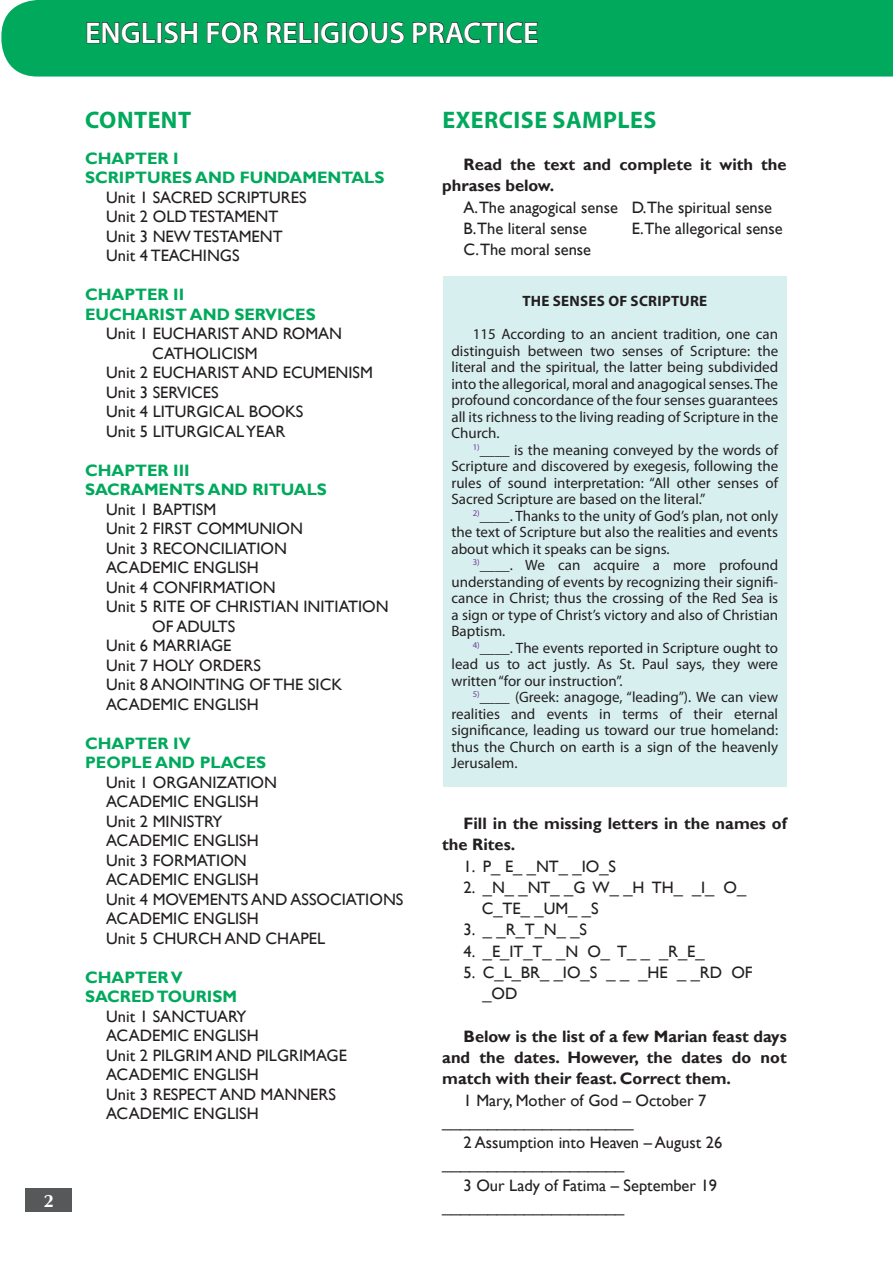
<style>
.page{position:relative;width:893px;height:1263px;background:#fff}
.page>*{position:absolute;margin:0;border:0;box-sizing:border-box;transform-origin:0 0}
.t1{font:600 30px "Myriad Pro";color:#fff}
.t2{font:700 24px "Myriad Pro";letter-spacing:.02em;color:#00a95c}
.t3{font:700 18px "Zapf Humnst EU";color:#fff}
.t4{font:16.5px/19.5px "Gill Sans";color:#231f20}
.t5{font:700 16.5px/21.3px "Gill Sans";color:#231f20}
.t6{font:700 16.5px/19.5px "Gill Sans";color:#00a95c}
.t7{font:15px/16.5px "Myriad Pro";color:#231f20;text-align:justify}
.t8{font:700 15px "Myriad Pro";letter-spacing:.02em;color:#231f20}
</style>
<div class="page">
<div style="left:1px;top:0;width:892px;height:77px;background:#00a95c"></div>
<div style="left:26px;top:1188px;width:46px;height:24px;background:#57585a"></div>
<svg style="left:86px;top:22px;width:70px;height:22px;background:#08854c"></svg>
<div style="left:157px;top:22px;width:5px;height:21px;border:1px solid #231f20"></div>
<svg style="left:164px;top:21px;width:34px;height:23px"></svg>
<svg style="left:207px;top:21px;width:52px;height:23px"></svg>
<svg style="left:266px;top:22px;width:46px;height:22px"></svg>
<div style="left:314px;top:22px;width:5px;height:21px;border:1px solid #231f20"></div>
<svg style="left:321px;top:22px;width:18px;height:22px"></svg>
<div style="left:342px;top:22px;width:4px;height:21px;border:1px solid #231f20"></div>
<svg style="left:349px;top:21px;width:55px;height:23px"></svg>
<svg style="left:412px;top:19px;width:86px;height:25px;background:#078c4f"></svg>
<div style="left:499px;top:22px;width:5px;height:21px;border:1px solid #231f20"></div>
<svg style="left:506px;top:21px;width:32px;height:23px"></svg>
<div style="left:443px;top:276px;width:344px;height:511px;background:#d8eff0"></div>
<p class="t3" style="left:44px;top:1190px;width:11px">2</p>
<h1 class="t1" style="left:85px;top:14px;width:455px">ENGLISH FOR RELIGIOUS PRACTICE</h1>
<h2 class="t2" style="left:85px;top:104px;width:107px">CONTENT</h2>
<p class="t6" style="left:85px;top:149px;width:301px">CHAPTER I<br>SCRIPTURES AND FUNDAMENTALS</p>
<p class="t4" style="left:106px;top:188px;width:202px">Unit 1 SACRED SCRIPTURES<br>Unit 2 OLD TESTAMENT<br>Unit 3 NEW TESTAMENT<br>Unit 4 TEACHINGS</p>
<p class="t6" style="left:85px;top:285px;width:232px">CHAPTER II<br>EUCHARIST AND SERVICES</p>
<p class="t4" style="left:106px;top:324px;width:237px">Unit 1 EUCHARIST AND ROMAN</p>
<p class="t4" style="left:152px;top:344px;width:107px">CATHOLICISM</p>
<p class="t4" style="left:106px;top:363px;width:268px">Unit 2 EUCHARIST AND ECUMENISM</p>
<p class="t4" style="left:106px;top:383px;width:114px">Unit 3 SERVICES</p>
<p class="t4" style="left:106px;top:402px;width:199px">Unit 4 LITURGICAL BOOKS</p>
<p class="t4" style="left:106px;top:422px;width:181px">Unit 5 LITURGICAL YEAR</p>
<p class="t6" style="left:85px;top:461px;width:243px">CHAPTER III<br>SACRAMENTS AND RITUALS</p>
<p class="t4" style="left:106px;top:500px;width:112px">Unit 1 BAPTISM</p>
<p class="t4" style="left:106px;top:519px;width:198px">Unit 2 FIRST COMMUNION</p>
<p class="t4" style="left:106px;top:539px;width:182px">Unit 3 RECONCILIATION</p>
<p class="t4" style="left:106px;top:558px;width:154px">ACADEMIC ENGLISH</p>
<p class="t4" style="left:106px;top:578px;width:171px">Unit 4 CONFIRMATION</p>
<p class="t4" style="left:106px;top:597px;width:284px">Unit 5 RITE OF CHRISTIAN INITIATION</p>
<p class="t4" style="left:152px;top:617px;width:85px">OF ADULTS</p>
<p class="t4" style="left:106px;top:636px;width:127px">Unit 6 MARRIAGE</p>
<p class="t4" style="left:106px;top:656px;width:156px">Unit 7 HOLY ORDERS</p>
<p class="t4" style="left:106px;top:675px;width:237px">Unit 8 ANOINTING OF THE SICK</p>
<p class="t4" style="left:106px;top:695px;width:154px">ACADEMIC ENGLISH</p>
<p class="t6" style="left:85px;top:734px;width:183px">CHAPTER IV<br>PEOPLE AND PLACES</p>
<p class="t4" style="left:106px;top:773px;width:299px">Unit 1 ORGANIZATION<br>ACADEMIC ENGLISH<br>Unit 2 MINISTRY<br>ACADEMIC ENGLISH<br>Unit 3 FORMATION<br>ACADEMIC ENGLISH<br>Unit 4 MOVEMENTS AND ASSOCIATIONS<br>ACADEMIC ENGLISH<br>Unit 5 CHURCH AND CHAPEL</p>
<p class="t6" style="left:85px;top:968px;width:153px">CHAPTER V<br>SACRED TOURISM</p>
<p class="t4" style="left:106px;top:1007px;width:242px">Unit 1 SANCTUARY<br>ACADEMIC ENGLISH<br>Unit 2 PILGRIM AND PILGRIMAGE<br>ACADEMIC ENGLISH<br>Unit 3 RESPECT AND MANNERS<br>ACADEMIC ENGLISH</p>
<h2 class="t2" style="left:442px;top:104px;width:215px">EXERCISE SAMPLES</h2>
<p class="t5" style="left:442px;top:154px;width:346px;text-indent:21px">Read the text and complete it with the phrases below.</p>
<p class="t4" style="left:463px;top:197px;width:310px;line-height:21.3px">A.The anagogical sense D.The spiritual sense<br>B.The literal sense</p>
<p class="t4" style="left:632px;top:219px;width:152px">E.The allegorical sense</p>
<p class="t4" style="left:463px;top:240px;width:129px">C.The moral sense</p>
<p class="t8" style="left:522px;top:291px;width:186px">THE SENSES OF SCRIPTURE</p>
<p class="t7" style="left:451px;top:326px;width:328px;text-indent:21px">115 According to an ancient tradition, one can distinguish between two senses of Scripture: the literal and the spiritual, the latter being subdivided into the allegorical, moral and anagogical senses. The profound concordance of the four senses guarantees all its richness to the living reading of Scripture in the Church.</p>
<p class="t7" style="left:451px;top:441px;width:328px;text-indent:21px"><sup>1)</sup>____ is the meaning conveyed by the words of Scripture and discovered by exegesis, following the rules of sound interpretation: “All other senses of Sacred Scripture are based on the literal.”</p>
<p class="t7" style="left:451px;top:507px;width:328px;text-indent:21px"><sup>2)</sup>____. Thanks to the unity of God’s plan, not only the text of Scripture but also the realities and events about which it speaks can be signs.</p>
<p class="t7" style="left:451px;top:557px;width:328px;text-indent:21px"><sup>3)</sup>____. We can acquire a more profound understanding of events by recognizing their signifi&shy;cance in Christ; thus the crossing of the Red Sea is a sign or type of Christ’s victory and also of Christian Baptism.</p>
<p class="t7" style="left:451px;top:639px;width:328px;text-indent:21px"><sup>4)</sup>____. The events reported in Scripture ought to lead us to act justly. As St. Paul says, they were written “for our instruction”.</p>
<p class="t7" style="left:451px;top:689px;width:328px;text-indent:21px"><sup>5)</sup>____ (Greek: anagoge, “leading”). We can view realities and events in terms of their eternal significance, leading us toward our true homeland: thus the Church on earth is a sign of the heavenly Jerusalem.</p>
<p class="t5" style="left:442px;top:813px;width:346px;text-indent:21px">Fill in the missing letters in the names of the Rites.</p>
<p class="t4" style="left:463px;top:857px;width:154px">1. P_ E_ _NT_ _IO_S</p>
<p class="t4" style="left:482px;top:877px;width:266px;line-height:21.3px;text-indent:-18px">2. _N_ _NT_ _G W_ _H TH_ _I_ O_<br>C_TE_ _UM_ _S</p>
<p class="t4" style="left:463px;top:920px;width:125px">3. _ _R_T_N_ _S</p>
<p class="t4" style="left:463px;top:942px;width:243px">4. _E_IT_T_ _N O_ T_ _ _R_E_</p>
<p class="t4" style="left:482px;top:962px;width:272px;line-height:21.3px;text-indent:-19px">5. C_L_BR_ _IO_S _ _ _HE _ _RD OF _OD</p>
<p class="t5" style="left:442px;top:1026px;width:346px;text-align:justify;text-indent:21px">Below is the list of a few Marian feast days and the dates. However, the dates do not match with their feast. Correct them.</p>
<p class="t4" style="left:442px;top:1090px;width:266px;line-height:21.3px;text-indent:21px">1 Mary, Mother of God – October 7 _____________________</p>
<p class="t4" style="left:442px;top:1132px;width:282px;line-height:21.3px;text-indent:21px">2 Assumption into Heaven – August 26 ____________________</p>
<p class="t4" style="left:442px;top:1175px;width:276px;line-height:21.3px;text-indent:21px">3 Our Lady of Fatima – September 19 ____________________</p>
</div>
